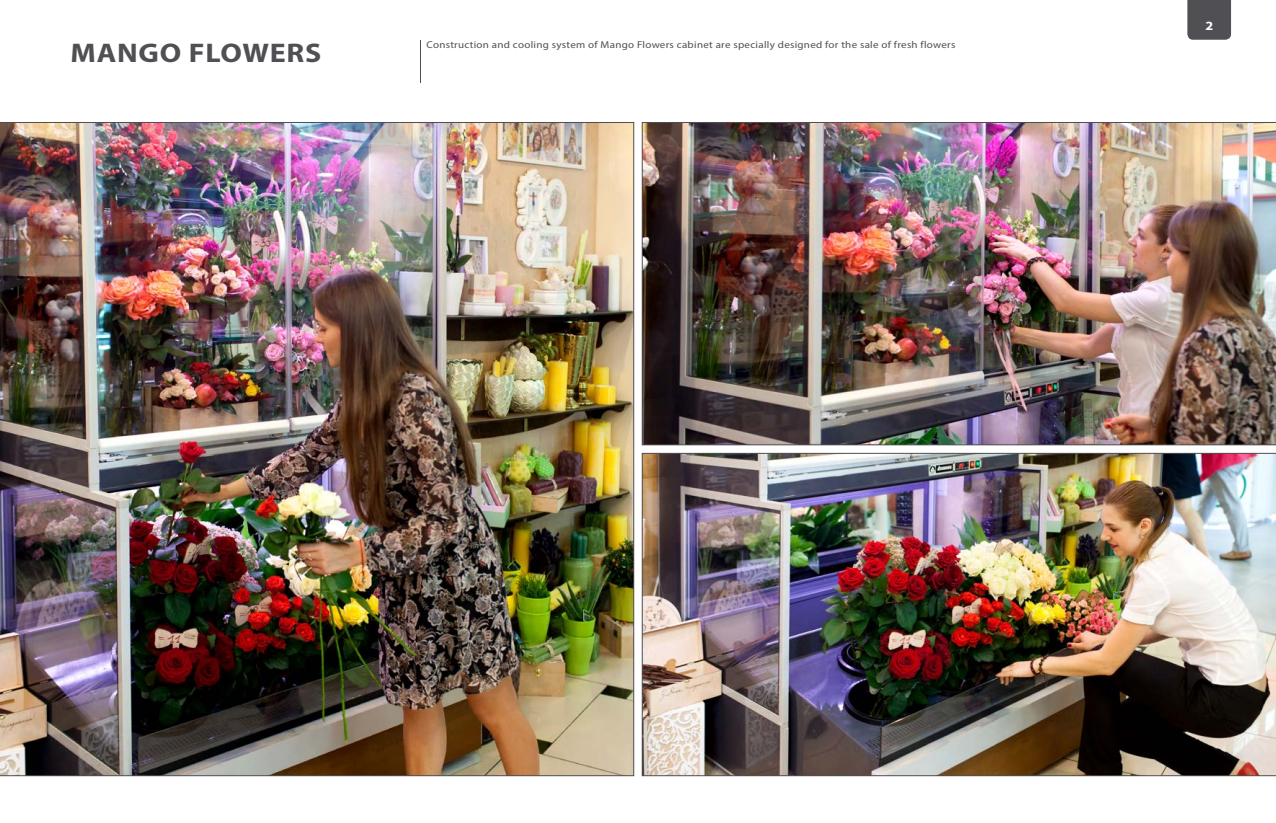
<style>
.page{position:relative;width:1276px;height:823px;background:#fff}
.page>*{position:absolute;margin:0;border:0;box-sizing:border-box;transform-origin:0 0}
.t1{font:700 27px "Myriad Pro";letter-spacing:.025em;color:#504f53;scale:1.11 1}
.t2{font:700 12.6px "Myriad Pro";color:#fff;scale:1.11 1}
.t3{font:9.9px "Myriad Pro";letter-spacing:.025em;color:#504f53;scale:1.11 1}
</style>
<div class="page">
<div style="left:1187px;top:0;width:44px;height:40px;background:#504f53"></div>
<hr style="left:420px;top:40px;width:1px;height:42px;background:#504f53">
<img style="left:0;top:122px;width:634px;height:653px">
<img style="left:642px;top:122px;width:634px;height:323px">
<img style="left:642px;top:453px;width:634px;height:322px">
<h1 class="t1" style="left:71px;top:35px;width:227px">MANGO FLOWERS</h1>
<p class="t3" style="left:426px;top:39px;width:478px">Construction and cooling system of Mango Flowers cabinet are specially designed for the sale of fresh flowers</p>
<p class="t2" style="left:1205px;top:18px;width:9px">2</p>
</div>
